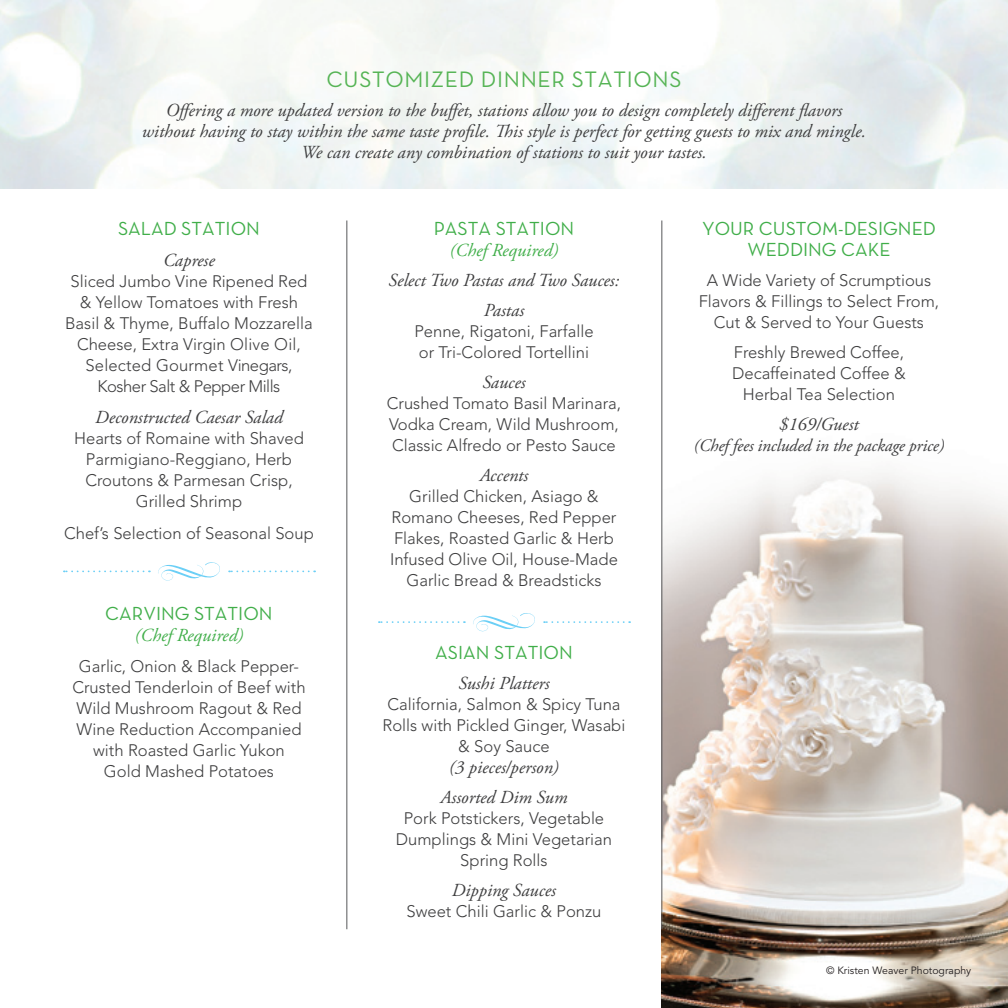
<style>
.page{position:relative;width:1008px;height:1008px;background:#fff}
.page>*{position:absolute;margin:0;border:0;box-sizing:border-box;transform-origin:0 0}
.t1{font:22.75px "Neutra Text";letter-spacing:.03em;color:#56b455}
.t2{font:19.25px/21px "Neutra Text Book Alt";color:#40ae49;text-align:center}
.t3{font:italic 18.38px/21px "Adobe Garamond Pro";color:#3e3e3f;text-align:center}
.t4{font:italic 18.38px "Adobe Garamond Pro";color:#40ae49}
.t5{font:italic 17.5px "Adobe Garamond Pro";letter-spacing:-.01em;color:#3e3e3f}
.t6{font:300 16.62px/21px "Avenir";color:#3e3e3f;text-align:center}
.t7{font:10.5px "Avenir";color:#231f20}
</style>
<div class="page">
<hr style="left:0;top:425px;width:1px;height:583px;background:#e1f4fc">
<img style="left:662px;top:473px;width:346px;height:535px">
<svg style="left:0;top:425px;width:1px;height:16px"></svg>
<hr style="left:346px;top:220px;width:1px;height:709px;background:#57585a">
<hr style="left:662px;top:220px;width:1px;height:709px;background:#57585a">
<svg style="left:473px;top:613px;width:62px;height:19px"></svg>
<svg style="left:379px;top:621px;width:86px;height:2px"></svg>
<svg style="left:544px;top:621px;width:86px;height:2px"></svg>
<svg style="left:158px;top:562px;width:62px;height:19px"></svg>
<svg style="left:64px;top:571px;width:86px;height:1px"></svg>
<svg style="left:229px;top:571px;width:86px;height:1px"></svg>
<p class="t1" style="left:326px;top:66px;width:357px">CUSTOMIZED DINNER STATIONS</p>
<p class="t3" style="left:142px;top:100px;width:726px">Offering a more updated version to the buffet, stations allow you to design completely different flavors without having to stay within the same taste profile. This style is perfect for getting guests to mix and mingle.<br>We can create any combination of stations to suit your tastes.</p>
<p class="t2" style="left:118px;top:218px;width:143px">SALAD STATION</p>
<p class="t3" style="left:163px;top:251px;width:53px">Caprese</p>
<p class="t6" style="left:65px;top:271px;width:249px">Sliced Jumbo Vine Ripened Red &amp; Yellow Tomatoes with Fresh<br>Basil &amp; Thyme, Buffalo Mozzarella<br>Cheese, Extra Virgin Olive Oil,<br>Selected Gourmet Vinegars,<br>Kosher Salt &amp; Pepper Mills</p>
<p class="t3" style="left:95px;top:408px;width:189px">Deconstructed Caesar Salad</p>
<p class="t6" style="left:74px;top:428px;width:231px">Hearts of Romaine with Shaved<br>Parmigiano-Reggiano, Herb<br>Croutons &amp; Parmesan Crisp,<br>Grilled Shrimp</p>
<p class="t6" style="left:64px;top:522px;width:251px">Chef’s Selection of Seasonal Soup</p>
<p class="t2" style="left:105px;top:602px;width:169px">CARVING STATION</p>
<p class="t4" style="left:135px;top:624px;width:110px">(Chef Required)</p>
<p class="t6" style="left:72px;top:655px;width:235px">Garlic, Onion &amp; Black Pepper-<br>Crusted Tenderloin of Beef with<br>Wild Mushroom Ragout &amp; Red<br>Wine Reduction Accompanied with Roasted Garlic Yukon<br>Gold Mashed Potatoes</p>
<p class="t2" style="left:434px;top:218px;width:142px">PASTA STATION</p>
<p class="t4" style="left:450px;top:239px;width:110px">(Chef Required)</p>
<p class="t3" style="left:389px;top:270px;width:232px">Select Two Pastas and Two Sauces:</p>
<p class="t3" style="left:484px;top:300px;width:42px">Pastas</p>
<p class="t6" style="left:414px;top:321px;width:181px;text-align:left">Penne, Rigatoni, Farfalle or Tri-Colored Tortellini</p>
<p class="t3" style="left:482px;top:372px;width:45px">Sauces</p>
<p class="t6" style="left:387px;top:392px;width:236px;text-align:left">Crushed Tomato Basil Marinara,<br>Vodka Cream, Wild Mushroom,<br>Classic Alfredo or Pesto Sauce</p>
<p class="t3" style="left:480px;top:465px;width:50px">Accents</p>
<p class="t6" style="left:390px;top:485px;width:229px">Grilled Chicken, Asiago &amp;<br>Romano Cheeses, Red Pepper<br>Flakes, Roasted Garlic &amp; Herb<br>Infused Olive Oil, House-Made<br>Garlic Bread &amp; Breadsticks</p>
<p class="t2" style="left:435px;top:642px;width:139px">ASIAN STATION</p>
<p class="t3" style="left:458px;top:673px;width:93px">Sushi Platters</p>
<p class="t6" style="left:383px;top:694px;width:244px">California, Salmon &amp; Spicy Tuna<br>Rolls with Pickled Ginger, Wasabi &amp; Soy Sauce</p>
<p class="t3" style="left:449px;top:757px;width:111px">(3 pieces/person)</p>
<p class="t3" style="left:441px;top:787px;width:128px">Assorted Dim Sum</p>
<p class="t6" style="left:396px;top:808px;width:218px">Pork Potstickers, Vegetable<br>Dumplings &amp; Mini Vegetarian<br>Spring Rolls</p>
<p class="t3" style="left:452px;top:880px;width:106px">Dipping Sauces</p>
<p class="t6" style="left:407px;top:900px;width:196px">Sweet Chili Garlic &amp; Ponzu</p>
<p class="t2" style="left:702px;top:218px;width:235px">YOUR CUSTOM-DESIGNED<br>WEDDING CAKE</p>
<p class="t6" style="left:699px;top:270px;width:242px">A Wide Variety of Scrumptious<br>Flavors &amp; Fillings to Select From,<br>Cut &amp; Served to Your Guests</p>
<p class="t6" style="left:732px;top:342px;width:175px">Freshly Brewed Coffee,<br>Decaffeinated Coffee &amp;<br>Herbal Tea Selection</p>
<p class="t3" style="left:779px;top:414px;width:81px">$169/Guest</p>
<p class="t5" style="left:694px;top:435px;width:252px">(Chef fees included in the package price)</p>
<p class="t7" style="left:826px;top:965px;width:147px">© Kristen Weaver Photography</p>
</div>
